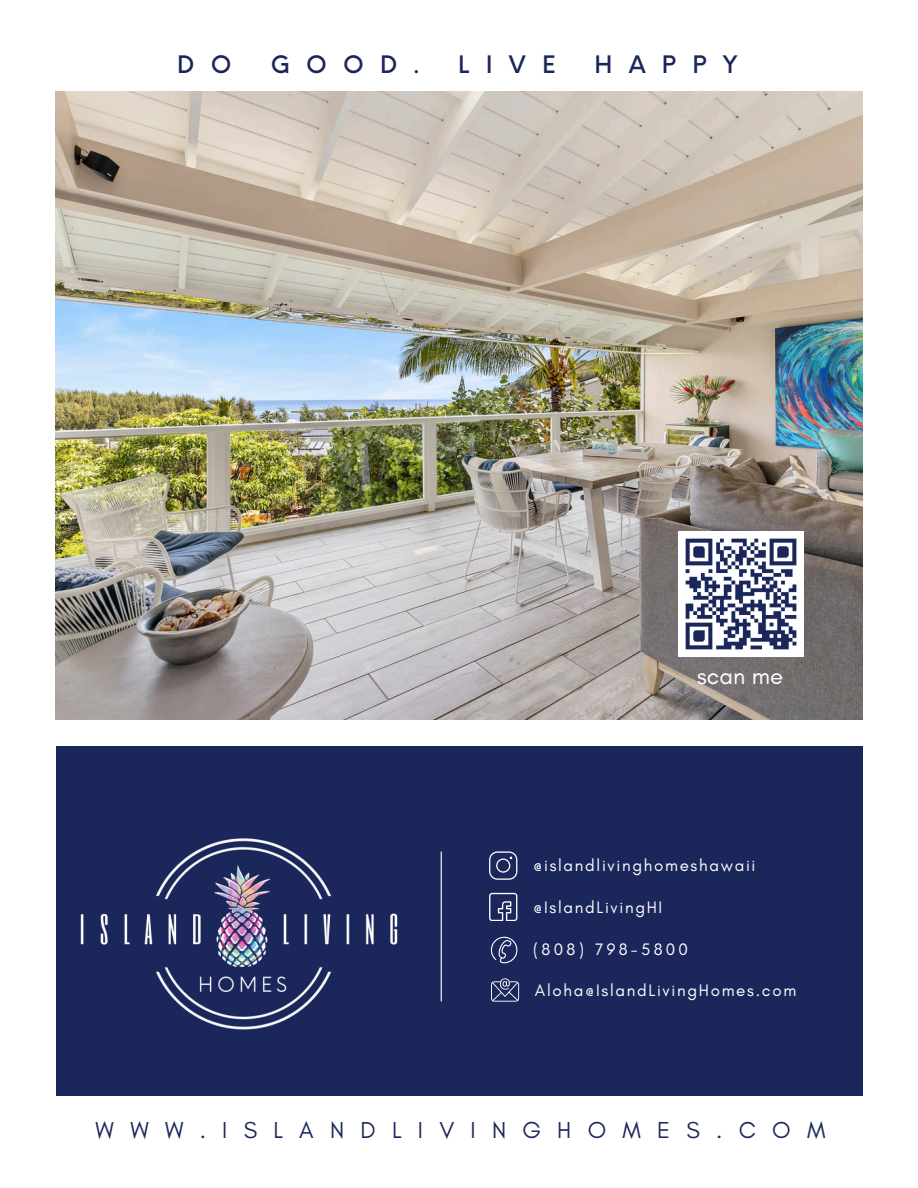
<style>
.page{position:relative;width:918px;height:1188px;background:#fff}
.page>*{position:absolute;margin:0;border:0;box-sizing:border-box;transform-origin:0 0}
.t1{font:24px "Glacial Indifference";color:#fff}
.t2{font:23.55px "Glacial Indifference";letter-spacing:.69em;color:#1b275a}
.t3{font:500 23.55px "Neue Einstellung";letter-spacing:.69em;color:#1b275a}
.t4{font:16.95px "Glacial Indifference";letter-spacing:.1em;color:#fff}
.t5{font:16.95px "Glacial Indifference";letter-spacing:.195em;color:#fff}
</style>
<div class="page">
<img style="left:56px;top:92px;width:806px;height:628px">
<div style="left:56px;top:746px;width:806px;height:350px;background:#1b275a"></div>
<svg style="left:489px;top:851px;width:28px;height:29px"></svg>
<svg style="left:489px;top:893px;width:28px;height:28px"></svg>
<svg style="left:491px;top:978px;width:28px;height:24px"></svg>
<svg style="left:491px;top:937px;width:26px;height:26px"></svg>
<hr style="left:441px;top:852px;width:1px;height:149px;background:#fff">
<img style="left:80px;top:838px;width:318px;height:192px">
<img style="left:678px;top:532px;width:125px;height:125px">
<p class="t3" style="left:177px;top:43px;width:56px">D O</p>
<p class="t3" style="left:271px;top:43px;width:150px">GOOD.</p>
<p class="t3" style="left:458px;top:43px;width:99px">LIVE</p>
<p class="t3" style="left:594px;top:43px;width:145px">HAPPY</p>
<p class="t1" style="left:697px;top:661px;width:87px">scan me</p>
<h1 class="t4" style="left:533px;top:855px;width:224px">@islandlivinghomeshawaii</h1>
<p class="t4" style="left:533px;top:897px;width:131px">@IslandLivingHI</p>
<h3 class="t5" style="left:533px;top:939px;width:157px">(808) 798-5800</h3>
<p class="t4" style="left:535px;top:980px;width:263px">Aloha@IslandLivingHomes.com</p>
<p class="t2" style="left:96px;top:1115px;width:731px">WWW.ISLANDLIVINGHOMES.COM</p>
</div>
